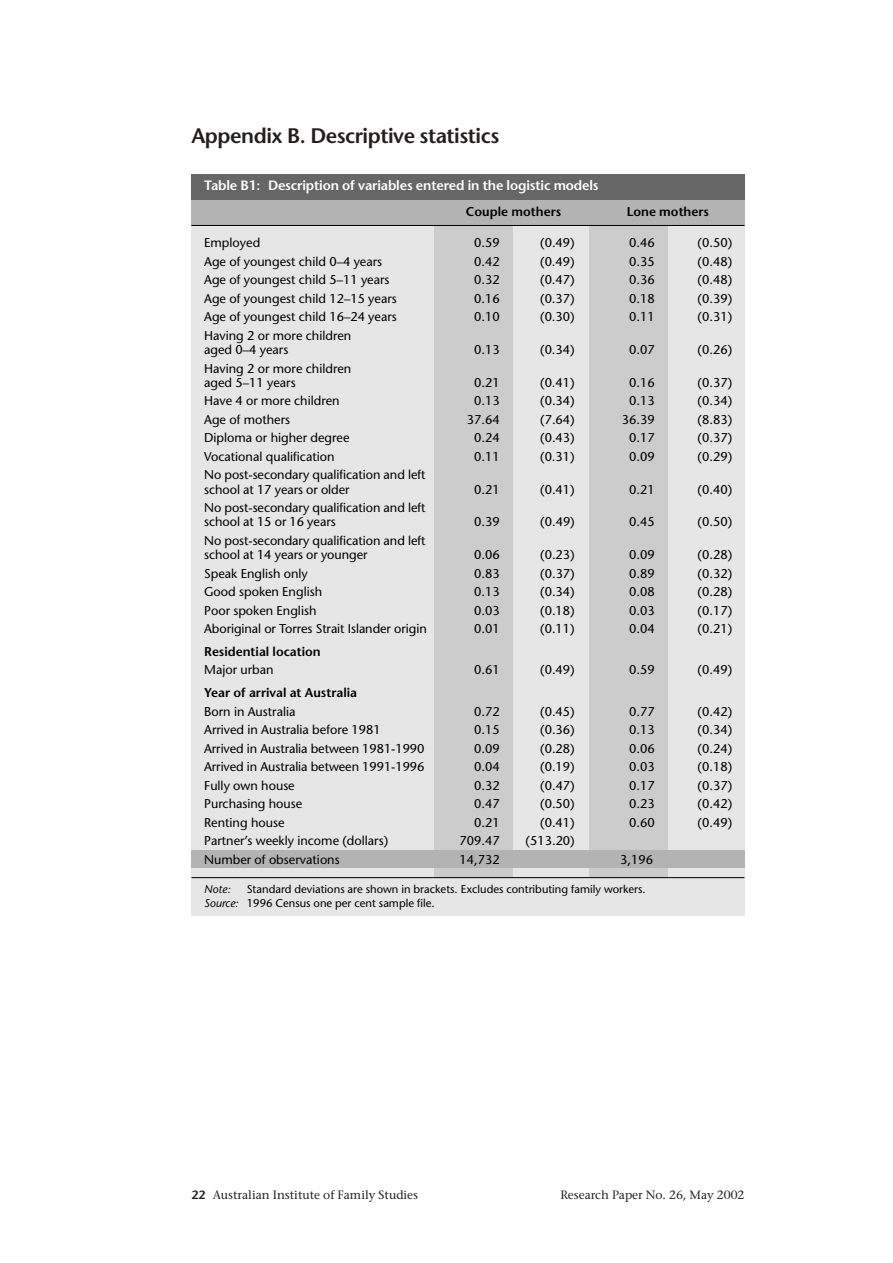
<style>
.page{position:relative;width:893px;height:1263px;background:#fff}
.page>*{position:absolute;margin:0;border:0;box-sizing:border-box;transform-origin:0 0}
.t1{font:600 21px "Stone Sans";letter-spacing:-.025em;color:#231f1f}
.t2{font:600 13.5px "Stone Sans";letter-spacing:-.01em;color:#fff}
.t3{font:12.75px/14.2px "Stone Sans";color:#000}
.t4{font:600 12.75px "Stone Sans";color:#000}
.t5{font:12px "Stone Serif";color:#231f1f}
.t6{font:11.25px/14.1px "Stone Sans";color:#000}
.t7{font:italic 11.25px "Stone Sans";color:#000}
.s1{font-style:italic}
.s2{font-family:"Stone Sans";font-weight:600}
</style>
<div class="page">
<div style="left:191px;top:225px;width:553px;height:691px;background:#e6e6e6"></div>
<div style="left:191px;top:200px;width:553px;height:25px;background:#b3b3b3"></div>
<div style="left:434px;top:225px;width:78px;height:653px;background:#ccc"></div>
<div style="left:589px;top:225px;width:78px;height:653px;background:#ccc"></div>
<div style="left:191px;top:174px;width:553px;height:26px;background:#666"></div>
<div style="left:191px;top:850px;width:553px;height:18px;background:#b3b3b3"></div>
<hr style="left:191px;top:225px;width:553px;height:1px;background:#000">
<hr style="left:191px;top:877px;width:553px;height:1px;background:#000">
<h1 class="t1" style="left:191px;top:128px;width:309px">Appendix B. Descriptive statistics</h1>
<p class="t2" style="left:204px;top:180px;width:396px">Table B1: Description of variables entered in the logistic models</p>
<p class="t4" style="left:466px;top:207px;width:97px">Couple mothers</p>
<p class="t4" style="left:626px;top:207px;width:84px">Lone mothers</p>
<p class="t3" style="left:204px;top:237px;width:58px">Employed</p>
<p class="t3" style="left:474px;top:237px;width:27px">0.59</p>
<p class="t3" style="left:540px;top:237px;width:36px">(0.49)</p>
<p class="t3" style="left:629px;top:237px;width:27px">0.46</p>
<p class="t3" style="left:697px;top:237px;width:36px">(0.50)</p>
<p class="t3" style="left:204px;top:256px;width:179px">Age of youngest child 0–4 years</p>
<p class="t3" style="left:474px;top:256px;width:27px">0.42</p>
<p class="t3" style="left:540px;top:256px;width:36px">(0.49)</p>
<p class="t3" style="left:629px;top:256px;width:27px">0.35</p>
<p class="t3" style="left:697px;top:256px;width:36px">(0.48)</p>
<p class="t3" style="left:204px;top:274px;width:187px">Age of youngest child 5–11 years</p>
<p class="t3" style="left:474px;top:274px;width:27px">0.32</p>
<p class="t3" style="left:540px;top:274px;width:36px">(0.47)</p>
<p class="t3" style="left:629px;top:274px;width:27px">0.36</p>
<p class="t3" style="left:697px;top:274px;width:36px">(0.48)</p>
<p class="t3" style="left:204px;top:293px;width:194px">Age of youngest child 12–15 years</p>
<p class="t3" style="left:474px;top:293px;width:27px">0.16</p>
<p class="t3" style="left:540px;top:293px;width:36px">(0.37)</p>
<p class="t3" style="left:629px;top:293px;width:27px">0.18</p>
<p class="t3" style="left:697px;top:293px;width:36px">(0.39)</p>
<p class="t3" style="left:204px;top:311px;width:194px">Age of youngest child 16–24 years</p>
<p class="t3" style="left:474px;top:311px;width:27px">0.10</p>
<p class="t3" style="left:540px;top:311px;width:36px">(0.30)</p>
<p class="t3" style="left:629px;top:311px;width:27px">0.11</p>
<p class="t3" style="left:697px;top:311px;width:36px">(0.31)</p>
<p class="t3" style="left:204px;top:330px;width:149px">Having 2 or more children aged 0–4 years</p>
<p class="t3" style="left:474px;top:344px;width:27px">0.13</p>
<p class="t3" style="left:540px;top:344px;width:36px">(0.34)</p>
<p class="t3" style="left:629px;top:344px;width:27px">0.07</p>
<p class="t3" style="left:697px;top:344px;width:36px">(0.26)</p>
<p class="t3" style="left:204px;top:362px;width:149px">Having 2 or more children aged 5–11 years</p>
<p class="t3" style="left:474px;top:377px;width:27px">0.21</p>
<p class="t3" style="left:540px;top:377px;width:36px">(0.41)</p>
<p class="t3" style="left:629px;top:377px;width:27px">0.16</p>
<p class="t3" style="left:697px;top:377px;width:36px">(0.37)</p>
<p class="t3" style="left:204px;top:395px;width:137px">Have 4 or more children</p>
<p class="t3" style="left:474px;top:395px;width:27px">0.13</p>
<p class="t3" style="left:540px;top:395px;width:36px">(0.34)</p>
<p class="t3" style="left:629px;top:395px;width:27px">0.13</p>
<p class="t3" style="left:697px;top:395px;width:36px">(0.34)</p>
<p class="t3" style="left:204px;top:414px;width:87px">Age of mothers</p>
<p class="t3" style="left:466px;top:414px;width:34px">37.64</p>
<p class="t3" style="left:540px;top:414px;width:36px">(7.64)</p>
<p class="t3" style="left:621px;top:414px;width:34px">36.39</p>
<p class="t3" style="left:697px;top:414px;width:36px">(8.83)</p>
<p class="t3" style="left:204px;top:432px;width:147px">Diploma or higher degree</p>
<p class="t3" style="left:474px;top:432px;width:27px">0.24</p>
<p class="t3" style="left:540px;top:432px;width:36px">(0.43)</p>
<p class="t3" style="left:629px;top:432px;width:27px">0.17</p>
<p class="t3" style="left:697px;top:432px;width:36px">(0.37)</p>
<p class="t3" style="left:204px;top:451px;width:132px">Vocational qualification</p>
<p class="t3" style="left:474px;top:451px;width:27px">0.11</p>
<p class="t3" style="left:540px;top:451px;width:36px">(0.31)</p>
<p class="t3" style="left:629px;top:451px;width:27px">0.09</p>
<p class="t3" style="left:697px;top:451px;width:36px">(0.29)</p>
<p class="t3" style="left:204px;top:469px;width:223px">No post-secondary qualification and left school at 17 years or older</p>
<p class="t3" style="left:474px;top:483px;width:27px">0.21</p>
<p class="t3" style="left:540px;top:483px;width:36px">(0.41)</p>
<p class="t3" style="left:629px;top:483px;width:27px">0.21</p>
<p class="t3" style="left:697px;top:483px;width:36px">(0.40)</p>
<p class="t3" style="left:204px;top:502px;width:223px">No post-secondary qualification and left school at 15 or 16 years</p>
<p class="t3" style="left:204px;top:535px;width:223px">No post-secondary qualification and left school at 14 years or younger</p>
<p class="t3" style="left:474px;top:516px;width:27px">0.39</p>
<p class="t3" style="left:540px;top:516px;width:36px">(0.49)</p>
<p class="t3" style="left:629px;top:516px;width:27px">0.45</p>
<p class="t3" style="left:697px;top:516px;width:36px">(0.50)</p>
<p class="t3" style="left:474px;top:549px;width:27px">0.06</p>
<p class="t3" style="left:540px;top:549px;width:36px">(0.23)</p>
<p class="t3" style="left:629px;top:549px;width:27px">0.09</p>
<p class="t3" style="left:697px;top:549px;width:36px">(0.28)</p>
<p class="t3" style="left:204px;top:567px;width:105px">Speak English only</p>
<p class="t3" style="left:474px;top:567px;width:27px">0.83</p>
<p class="t3" style="left:540px;top:567px;width:36px">(0.37)</p>
<p class="t3" style="left:629px;top:567px;width:27px">0.89</p>
<p class="t3" style="left:697px;top:567px;width:36px">(0.32)</p>
<p class="t3" style="left:204px;top:586px;width:119px">Good spoken English</p>
<p class="t3" style="left:474px;top:586px;width:27px">0.13</p>
<p class="t3" style="left:540px;top:586px;width:36px">(0.34)</p>
<p class="t3" style="left:629px;top:586px;width:27px">0.08</p>
<p class="t3" style="left:697px;top:586px;width:36px">(0.28)</p>
<p class="t3" style="left:204px;top:604px;width:114px">Poor spoken English</p>
<p class="t3" style="left:474px;top:604px;width:27px">0.03</p>
<p class="t3" style="left:540px;top:604px;width:36px">(0.18)</p>
<p class="t3" style="left:629px;top:604px;width:27px">0.03</p>
<p class="t3" style="left:697px;top:604px;width:36px">(0.17)</p>
<p class="t3" style="left:204px;top:623px;width:224px">Aboriginal or Torres Strait Islander origin</p>
<p class="t3" style="left:474px;top:623px;width:27px">0.01</p>
<p class="t3" style="left:540px;top:623px;width:36px">(0.11)</p>
<p class="t3" style="left:629px;top:623px;width:27px">0.04</p>
<p class="t3" style="left:697px;top:623px;width:36px">(0.21)</p>
<p class="t4" style="left:204px;top:647px;width:118px">Residential location</p>
<p class="t3" style="left:204px;top:664px;width:71px">Major urban</p>
<p class="t3" style="left:474px;top:664px;width:27px">0.61</p>
<p class="t3" style="left:540px;top:664px;width:36px">(0.49)</p>
<p class="t3" style="left:629px;top:664px;width:27px">0.59</p>
<p class="t3" style="left:697px;top:664px;width:36px">(0.49)</p>
<p class="t4" style="left:204px;top:688px;width:154px">Year of arrival at Australia</p>
<p class="t3" style="left:204px;top:705px;width:93px">Born in Australia</p>
<p class="t3" style="left:474px;top:705px;width:27px">0.72</p>
<p class="t3" style="left:540px;top:705px;width:36px">(0.45)</p>
<p class="t3" style="left:629px;top:705px;width:27px">0.77</p>
<p class="t3" style="left:697px;top:705px;width:36px">(0.42)</p>
<p class="t3" style="left:204px;top:724px;width:178px">Arrived in Australia before 1981</p>
<p class="t3" style="left:474px;top:724px;width:27px">0.15</p>
<p class="t3" style="left:540px;top:724px;width:36px">(0.36)</p>
<p class="t3" style="left:629px;top:724px;width:27px">0.13</p>
<p class="t3" style="left:697px;top:724px;width:36px">(0.34)</p>
<p class="t3" style="left:204px;top:742px;width:222px">Arrived in Australia between 1981-1990</p>
<p class="t3" style="left:474px;top:742px;width:27px">0.09</p>
<p class="t3" style="left:540px;top:742px;width:36px">(0.28)</p>
<p class="t3" style="left:629px;top:742px;width:27px">0.06</p>
<p class="t3" style="left:697px;top:742px;width:36px">(0.24)</p>
<p class="t3" style="left:204px;top:761px;width:222px">Arrived in Australia between 1991-1996</p>
<p class="t3" style="left:474px;top:761px;width:27px">0.04</p>
<p class="t3" style="left:540px;top:761px;width:36px">(0.19)</p>
<p class="t3" style="left:629px;top:761px;width:27px">0.03</p>
<p class="t3" style="left:697px;top:761px;width:36px">(0.18)</p>
<p class="t3" style="left:204px;top:779px;width:92px">Fully own house</p>
<p class="t3" style="left:474px;top:779px;width:27px">0.32</p>
<p class="t3" style="left:540px;top:779px;width:36px">(0.47)</p>
<p class="t3" style="left:629px;top:779px;width:27px">0.17</p>
<p class="t3" style="left:697px;top:779px;width:36px">(0.37)</p>
<p class="t3" style="left:204px;top:798px;width:100px">Purchasing house</p>
<p class="t3" style="left:474px;top:798px;width:27px">0.47</p>
<p class="t3" style="left:540px;top:798px;width:36px">(0.50)</p>
<p class="t3" style="left:629px;top:798px;width:27px">0.23</p>
<p class="t3" style="left:697px;top:798px;width:36px">(0.42)</p>
<p class="t3" style="left:204px;top:816px;width:82px">Renting house</p>
<p class="t3" style="left:474px;top:816px;width:27px">0.21</p>
<p class="t3" style="left:540px;top:816px;width:36px">(0.41)</p>
<p class="t3" style="left:629px;top:816px;width:27px">0.60</p>
<p class="t3" style="left:697px;top:816px;width:36px">(0.49)</p>
<p class="t3" style="left:204px;top:835px;width:185px">Partner’s weekly income (dollars)</p>
<p class="t3" style="left:459px;top:835px;width:42px">709.47</p>
<p class="t3" style="left:525px;top:835px;width:51px">(513.20)</p>
<p class="t3" style="left:204px;top:853px;width:137px">Number of observations</p>
<p class="t3" style="left:459px;top:853px;width:42px">14,732</p>
<p class="t3" style="left:620px;top:853px;width:34px">3,196</p>
<p class="t7" style="left:204px;top:884px;width:28px">Note:</p>
<p class="t6" style="left:204px;top:883px;width:443px;text-indent:43px">Standard deviations are shown in brackets. Excludes contributing family workers.<br><span class="s1">Source:</span> 1996 Census one per cent sample file.</p>
<p class="t5" style="left:191px;top:1191px;width:228px"><span class="s2">22</span> Australian Institute of Family Studies</p>
<p class="t5" style="left:560px;top:1191px;width:186px">Research Paper No. 26, May 2002</p>
</div>
